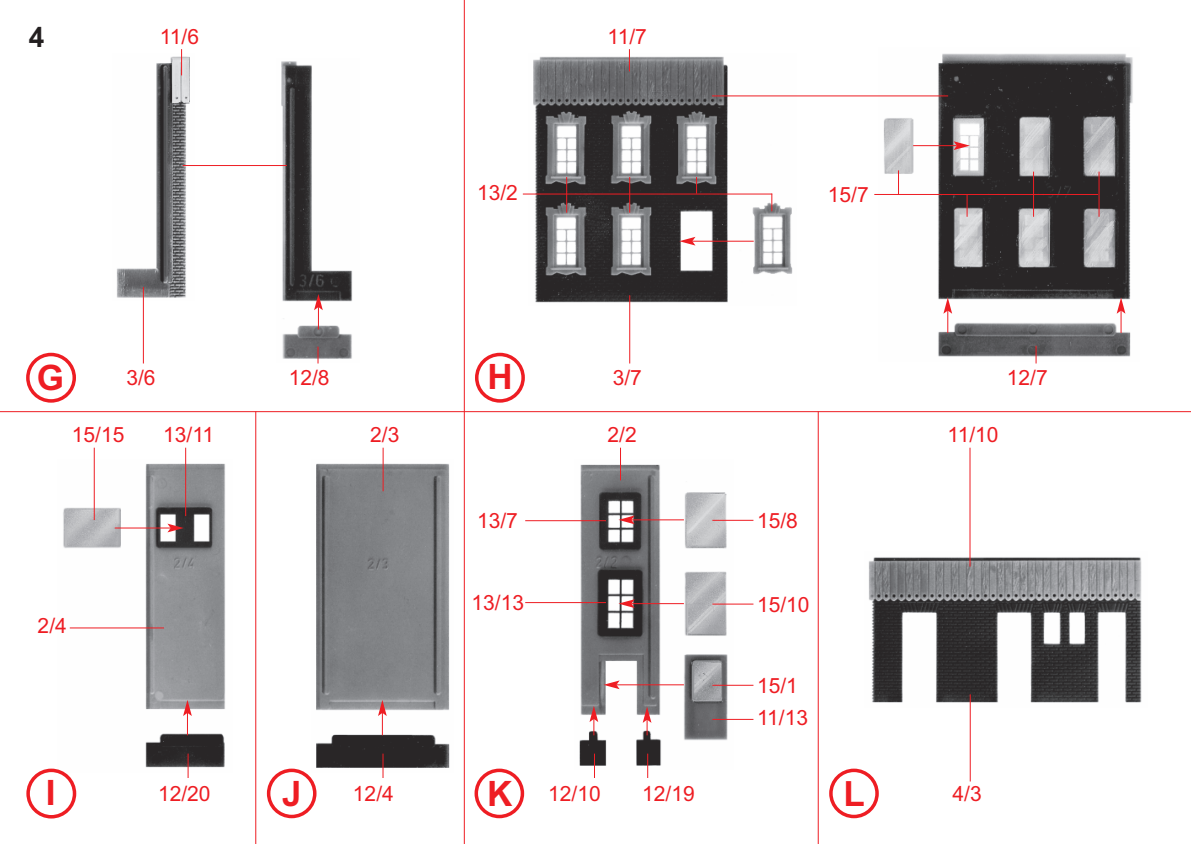
<style>
.page{position:relative;width:1191px;height:844px;background:#fff}
.page>*{position:absolute;margin:0;border:0;box-sizing:border-box;transform-origin:0 0}
.t1{font:700 35px "Arial";color:#ee1d23}
.t2{font:700 28px "Arial";color:#231f20}
.t3{font:21px/32.4px "Arial";color:#ee1d23}
</style>
<div class="page">
<hr style="left:0;top:411px;width:1191px;height:1px;background:#ee1d23">
<img style="left:117px;top:54px;width:73px;height:246px">
<img style="left:281px;top:61px;width:72px;height:301px">
<img style="left:529px;top:54px;width:267px;height:252px">
<img style="left:878px;top:53px;width:255px;height:308px">
<img style="left:63px;top:459px;width:163px;height:313px">
<img style="left:316px;top:459px;width:134px;height:313px">
<img style="left:574px;top:464px;width:159px;height:305px">
<img style="left:869px;top:551px;width:273px;height:156px">
<svg style="left:26px;top:352px;width:50px;height:50px"></svg>
<svg style="left:475px;top:352px;width:50px;height:50px"></svg>
<svg style="left:26px;top:768px;width:50px;height:50px"></svg>
<svg style="left:181px;top:49px;width:1px;height:26px"></svg>
<hr style="left:185px;top:447px;width:1px;height:69px;background:#ee1d23">
<svg style="left:629px;top:49px;width:1px;height:22px"></svg>
<hr style="left:566px;top:177px;width:1px;height:36px;background:#ee1d23">
<hr style="left:629px;top:177px;width:1px;height:36px;background:#ee1d23">
<hr style="left:1098px;top:171px;width:1px;height:46px;background:#ee1d23">
<hr style="left:1033px;top:171px;width:1px;height:46px;background:#ee1d23">
<svg style="left:966px;top:195px;width:1px;height:22px"></svg>
<svg style="left:898px;top:170px;width:1px;height:24px"></svg>
<svg style="left:696px;top:177px;width:1px;height:16px"></svg>
<svg style="left:771px;top:194px;width:1px;height:17px"></svg>
<hr style="left:183px;top:165px;width:104px;height:1px;background:#ee1d23">
<hr style="left:70px;top:627px;width:94px;height:1px;background:#ee1d23">
<hr style="left:712px;top:684px;width:41px;height:1px;background:#ee1d23">
<hr style="left:712px;top:95px;width:236px;height:1px;background:#ee1d23">
<hr style="left:523px;top:193px;width:249px;height:1px;background:#ee1d23">
<hr style="left:143px;top:287px;width:1px;height:76px;background:#ee1d23">
<hr style="left:629px;top:295px;width:1px;height:68px;background:#ee1d23">
<svg style="left:1035px;top:345px;width:1px;height:18px"></svg>
<hr style="left:525px;top:520px;width:81px;height:1px;background:#ee1d23">
<hr style="left:525px;top:602px;width:81px;height:1px;background:#ee1d23">
<hr style="left:969px;top:447px;width:1px;height:119px;background:#ee1d23">
<hr style="left:712px;top:718px;width:41px;height:1px;background:#ee1d23">
<hr style="left:383px;top:447px;width:1px;height:44px;background:#ee1d23">
<hr style="left:620px;top:447px;width:1px;height:33px;background:#ee1d23">
<hr style="left:94px;top:447px;width:1px;height:73px;background:#ee1d23">
<hr style="left:874px;top:194px;width:224px;height:1px;background:#ee1d23">
<svg style="left:317px;top:346px;width:1px;height:17px"></svg>
<svg style="left:188px;top:753px;width:1px;height:24px"></svg>
<svg style="left:314px;top:294px;width:9px;height:35px"></svg>
<svg style="left:183px;top:699px;width:9px;height:36px"></svg>
<svg style="left:382px;top:753px;width:1px;height:24px"></svg>
<hr style="left:969px;top:694px;width:1px;height:87px;background:#ee1d23">
<svg style="left:378px;top:699px;width:9px;height:36px"></svg>
<svg style="left:594px;top:753px;width:1px;height:24px"></svg>
<svg style="left:589px;top:705px;width:9px;height:30px"></svg>
<svg style="left:647px;top:753px;width:1px;height:24px"></svg>
<svg style="left:642px;top:706px;width:9px;height:29px"></svg>
<hr style="left:616px;top:684px;width:68px;height:1px;background:#ee1d23">
<svg style="left:603px;top:680px;width:16px;height:9px"></svg>
<hr style="left:712px;top:603px;width:41px;height:1px;background:#ee1d23">
<hr style="left:631px;top:603px;width:53px;height:1px;background:#ee1d23">
<svg style="left:618px;top:599px;width:16px;height:9px"></svg>
<hr style="left:712px;top:519px;width:41px;height:1px;background:#ee1d23">
<hr style="left:631px;top:519px;width:53px;height:1px;background:#ee1d23">
<svg style="left:618px;top:515px;width:16px;height:9px"></svg>
<hr style="left:115px;top:527px;width:55px;height:1px;background:#ee1d23">
<svg style="left:167px;top:523px;width:17px;height:9px"></svg>
<svg style="left:943px;top:297px;width:9px;height:36px"></svg>
<svg style="left:1116px;top:297px;width:9px;height:36px"></svg>
<hr style="left:692px;top:241px;width:61px;height:1px;background:#ee1d23">
<svg style="left:679px;top:237px;width:16px;height:8px"></svg>
<hr style="left:913px;top:145px;width:43px;height:1px;background:#ee1d23">
<svg style="left:953px;top:141px;width:16px;height:9px"></svg>
<hr style="left:464px;top:0;width:1px;height:843px;background:#ee1d23">
<hr style="left:817px;top:411px;width:1px;height:432px;background:#ee1d23">
<hr style="left:255px;top:411px;width:1px;height:432px;background:#ee1d23">
<svg style="left:267px;top:768px;width:49px;height:50px"></svg>
<svg style="left:474px;top:768px;width:50px;height:50px"></svg>
<svg style="left:829px;top:768px;width:49px;height:50px"></svg>
<h2 class="t2" style="left:29px;top:21px;width:17px">4</h2>
<p class="t3" style="left:160px;top:20px;width:41px">11/6</p>
<p class="t3" style="left:477px;top:176px;width:42px">13/2</p>
<p class="t3" style="left:607px;top:20px;width:41px">11/7</p>
<p class="t3" style="left:828px;top:178px;width:42px">15/7</p>
<h1 class="t1" style="left:37px;top:357px;width:29px">G</h1>
<h1 class="t1" style="left:487px;top:356px;width:27px">H</h1>
<p class="t3" style="left:289px;top:361px;width:42px">12/8</p>
<p class="t3" style="left:613px;top:361px;width:31px">3/7</p>
<p class="t3" style="left:1006px;top:361px;width:42px">12/7</p>
<p class="t3" style="left:126px;top:361px;width:31px">3/6</p>
<p class="t3" style="left:72px;top:418px;width:54px">15/15</p>
<p class="t3" style="left:370px;top:418px;width:31px">2/3</p>
<p class="t3" style="left:607px;top:418px;width:31px">2/2</p>
<p class="t3" style="left:163px;top:418px;width:52px">13/11</p>
<p class="t3" style="left:947px;top:418px;width:52px">11/10</p>
<p class="t3" style="left:38px;top:609px;width:31px">2/4</p>
<h1 class="t1" style="left:46px;top:772px;width:11px">I</h1>
<p class="t3" style="left:158px;top:777px;width:54px">12/20</p>
<p class="t3" style="left:477px;top:504px;width:42px">13/7</p>
<p class="t3" style="left:471px;top:586px;width:54px">13/13</p>
<p class="t3" style="left:757px;top:504px;width:42px">15/8</p>
<p class="t3" style="left:757px;top:588px;width:54px">15/10</p>
<p class="t3" style="left:757px;top:669px;width:52px">15/1<br>11/13</p>
<h1 class="t1" style="left:282px;top:772px;width:21px">J</h1>
<h1 class="t1" style="left:487px;top:772px;width:27px">K</h1>
<h1 class="t1" style="left:843px;top:772px;width:23px">L</h1>
<p class="t3" style="left:353px;top:777px;width:42px">12/4</p>
<p class="t3" style="left:548px;top:777px;width:54px">12/10</p>
<p class="t3" style="left:642px;top:777px;width:54px">12/19</p>
<p class="t3" style="left:952px;top:777px;width:31px">4/3</p>
</div>
